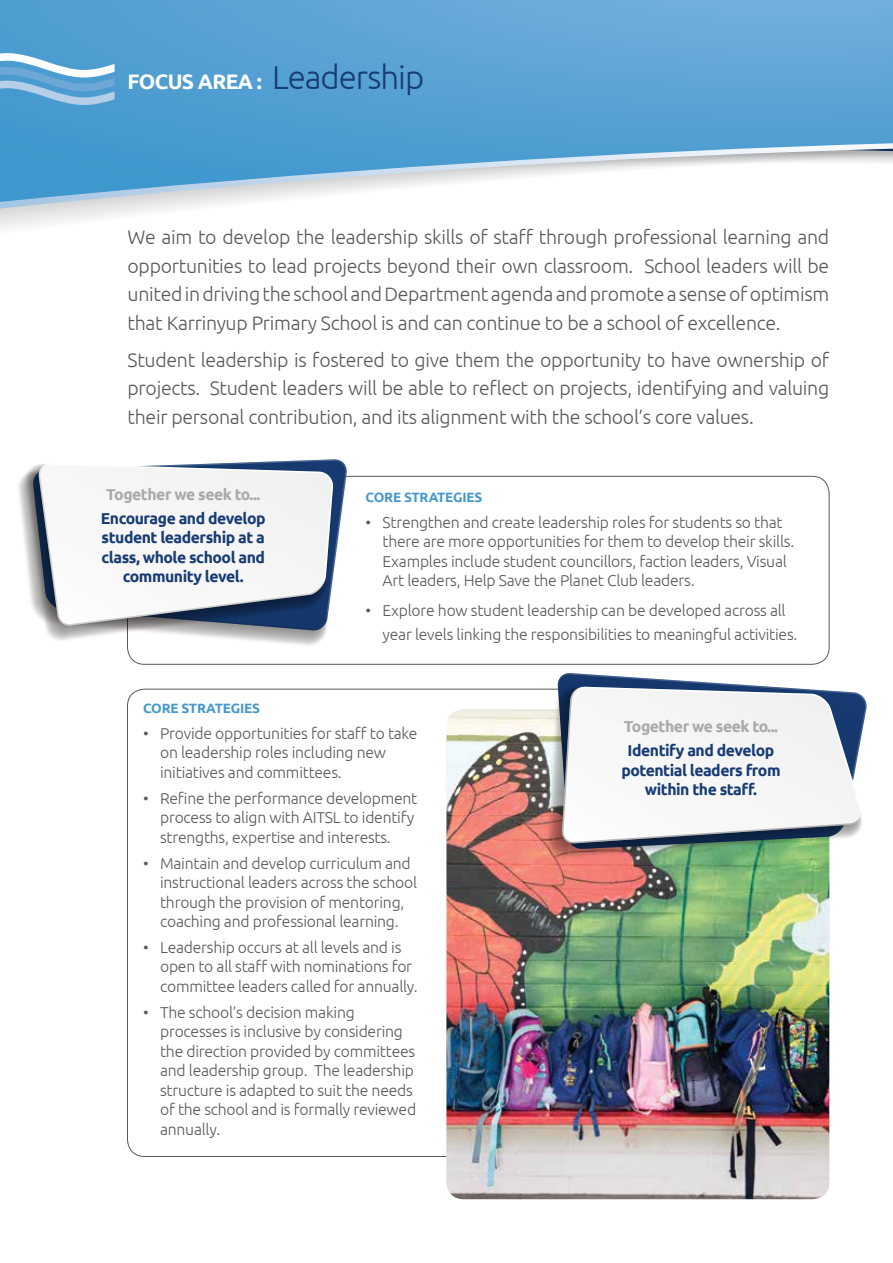
<style>
.page{position:relative;width:893px;height:1263px;background:#fff}
.page>*{position:absolute;margin:0;border:0;box-sizing:border-box;transform-origin:0 0}
.t1{font:700 21px "Ubuntu";letter-spacing:-.03em;color:#fff}
.t2{font:300 19.5px/28.5px "Ubuntu";letter-spacing:-.015em;color:#58595b;text-align:justify}
.t3{font:300 15.75px/19.5px "Ubuntu";letter-spacing:-.015em;color:#58595b}
.t4{font:700 15.75px/19.5px "Ubuntu";letter-spacing:-.03em;color:#173c74;text-align:center}
.t5{font:700 15.75px "Ubuntu";letter-spacing:-.03em;color:#a7a9ac}
.t6{font:700 13.5px "Ubuntu";letter-spacing:-.015em;color:#4598cd}
.s1{font-weight:300;font-size:33px;color:#173c74}
</style>
<div class="page">
<svg style="left:0;top:210px;width:159px;height:2px"></svg>
<svg style="left:0;top:203px;width:225px;height:7px"></svg>
<svg style="left:0;top:0;width:893px;height:203px;background:#71afd9"></svg>
<svg style="left:0;top:53px;width:115px;height:52px;background:#7ab3db"></svg>
<img style="left:446px;top:709px;width:383px;height:490px">
<svg style="left:231px;top:461px;width:114px;height:101px"></svg>
<svg style="left:39px;top:463px;width:294px;height:163px"></svg>
<img style="left:541px;top:688px;width:289px;height:178px">
<svg style="left:559px;top:674px;width:306px;height:47px"></svg>
<svg style="left:561px;top:686px;width:303px;height:158px"></svg>
<svg style="left:562px;top:687px;width:300px;height:156px"></svg>
<h1 class="t1" style="left:128px;top:69px;width:298px">FOCUS AREA : <span class="s1">Leadership</span></h1>
<p class="t2" style="left:128px;top:223px;width:703px">We aim to develop the leadership skills of staff through professional learning and opportunities to lead projects beyond their own classroom. School leaders will be united in driving the school and Department agenda and promote a sense of optimism that Karrinyup Primary School is and can continue to be a school of excellence.</p>
<p class="t2" style="left:128px;top:345px;width:703px">Student leadership is fostered to give them the opportunity to have ownership of projects. Student leaders will be able to reflect on projects, identifying and valuing their personal contribution, and its alignment with the school’s core values.</p>
<p class="t5" style="left:106px;top:485px;width:156px">Together we seek to...</p>
<p class="t4" style="left:101px;top:508px;width:166px">Encourage and develop student leadership at a class, whole school and community level.</p>
<p class="t6" style="left:366px;top:489px;width:118px">CORE STRATEGIES</p>
<p class="t3" style="left:383px;top:512px;width:413px;text-indent:-17px">• Strengthen and create leadership roles for students so that there are more opportunities for them to develop their skills.<br>Examples include student councillors, faction leaders, Visual Art leaders, Help Save the Planet Club leaders.</p>
<p class="t3" style="left:383px;top:598px;width:416px;line-height:24px;text-indent:-17px">• Explore how student leadership can be developed across all year levels linking the responsibilities to meaningful activities.</p>
<p class="t6" style="left:143px;top:700px;width:118px">CORE STRATEGIES</p>
<p class="t3" style="left:160px;top:723px;width:259px;text-indent:-17px">• Provide opportunities for staff to take on leadership roles including new initiatives and committees.</p>
<p class="t3" style="left:160px;top:788px;width:259px;text-indent:-17px">• Refine the performance development process to align with AITSL to identify strengths, expertise and interests.</p>
<p class="t3" style="left:160px;top:853px;width:258px;text-indent:-17px">• Maintain and develop curriculum and instructional leaders across the school through the provision of mentoring, coaching and professional learning.</p>
<p class="t3" style="left:160px;top:937px;width:259px;text-indent:-17px">• Leadership occurs at all levels and is open to all staff with nominations for committee leaders called for annually.</p>
<p class="t3" style="left:160px;top:1002px;width:258px;text-indent:-17px">• The school’s decision making processes is inclusive by considering the direction provided by committees and leadership group. The leadership structure is adapted to suit the needs of the school and is formally reviewed annually.</p>
<p class="t5" style="left:624px;top:717px;width:156px">Together we seek to...</p>
<p class="t4" style="left:621px;top:740px;width:161px">Identify and develop potential leaders from within the staff.</p>
</div>
